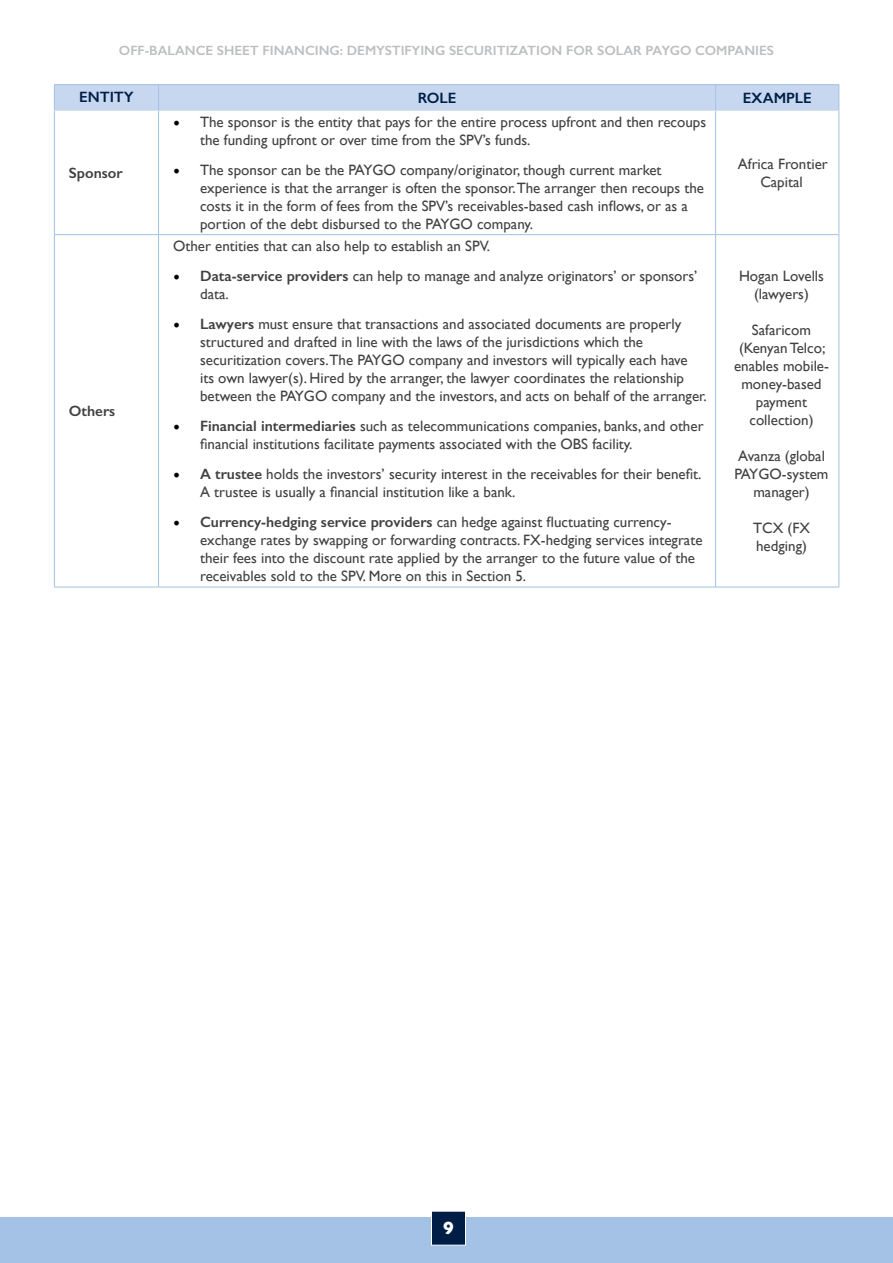
<style>
.page{position:relative;width:893px;height:1263px;background:#fff}
.page>*{position:absolute;margin:0;border:0;box-sizing:border-box;transform-origin:0 0}
.t1{font:700 18px "Gill Sans";color:#fff}
.t2{font:15px/18px "Gill Sans";color:#414042}
.t3{font:600 15px "Gill Sans";color:#001e45}
.t4{font:600 15px "Gill Sans";color:#414042}
.t5{font:600 13.5px "Gill Sans";color:#bcbec0}
.s1{font-family:"Minion Pro";font-size:18px;color:#000}
.s2{font-weight:600}
</style>
<div class="page">
<div style="left:0;top:1217px;width:893px;height:46px;background:#a3c2e6"></div>
<div style="left:431px;top:1211px;width:35px;height:34px;background:#001e45;border:1px solid #fff"></div>
<div style="left:54px;top:85px;width:105px;height:25px;background:#c6d7ef"></div>
<div style="left:159px;top:85px;width:557px;height:25px;background:#c6d7ef"></div>
<div style="left:716px;top:85px;width:123px;height:25px;background:#c6d7ef"></div>
<svg style="left:715px;top:85px;width:1px;height:25px"></svg>
<svg style="left:838px;top:85px;width:1px;height:25px"></svg>
<hr style="left:54px;top:110px;width:1px;height:124px;background:#a3c2e6">
<hr style="left:158px;top:110px;width:1px;height:124px;background:#a3c2e6">
<hr style="left:715px;top:110px;width:1px;height:124px;background:#a3c2e6">
<hr style="left:839px;top:110px;width:1px;height:124px;background:#a3c2e6">
<hr style="left:54px;top:234px;width:105px;height:1px;background:#a3c2e6">
<hr style="left:54px;top:235px;width:1px;height:352px;background:#a3c2e6">
<hr style="left:159px;top:234px;width:557px;height:1px;background:#a3c2e6">
<hr style="left:158px;top:235px;width:1px;height:352px;background:#a3c2e6">
<hr style="left:716px;top:234px;width:123px;height:1px;background:#a3c2e6">
<hr style="left:715px;top:235px;width:1px;height:352px;background:#a3c2e6">
<hr style="left:839px;top:235px;width:1px;height:352px;background:#a3c2e6">
<hr style="left:54px;top:587px;width:105px;height:1px;background:#a3c2e6">
<hr style="left:159px;top:587px;width:557px;height:1px;background:#a3c2e6">
<hr style="left:716px;top:587px;width:123px;height:1px;background:#a3c2e6">
<hr style="left:159px;top:110px;width:557px;height:1px;background:#c6d7ef">
<hr style="left:716px;top:110px;width:123px;height:1px;background:#c6d7ef">
<svg style="left:54px;top:85px;width:1px;height:25px"></svg>
<svg style="left:158px;top:85px;width:1px;height:25px"></svg>
<hr style="left:54px;top:110px;width:105px;height:1px;background:#c6d7ef">
<hr style="left:54px;top:84px;width:105px;height:1px;background:#a6c3e6">
<hr style="left:159px;top:84px;width:557px;height:1px;background:#a6c3e6">
<hr style="left:716px;top:84px;width:123px;height:1px;background:#a6c3e6">
<p class="t5" style="left:119px;top:42px;width:657px">OFF-BALANCE SHEET FINANCING: DEMYSTIFYING SECURITIZATION FOR SOLAR PAYGO COMPANIES</p>
<p class="t3" style="left:79px;top:87px;width:56px">ENTITY</p>
<p class="t3" style="left:418px;top:89px;width:40px">ROLE</p>
<p class="t3" style="left:743px;top:89px;width:71px">EXAMPLE</p>
<p class="t4" style="left:69px;top:164px;width:55px">Sponsor</p>
<p class="t4" style="left:69px;top:402px;width:48px">Others</p>
<p class="t2" style="left:200px;top:112px;width:508px;text-indent:-27px"><span class="s1">•</span> The sponsor is the entity that pays for the entire process upfront and then recoups the funding upfront or over time from the SPV’s funds.</p>
<p class="t2" style="left:200px;top:160px;width:505px;text-indent:-27px"><span class="s1">•</span> The sponsor can be the PAYGO company/originator, though current market experience is that the arranger is often the sponsor.The arranger then recoups the costs it in the form of fees from the SPV’s receivables-based cash inflows, or as a portion of the debt disbursed to the PAYGO company.</p>
<p class="t2" style="left:738px;top:154px;width:91px;text-align:center">Africa Frontier<br>Capital</p>
<p class="t2" style="left:173px;top:237px;width:319px">Other entities that can also help to establish an SPV.</p>
<p class="t2" style="left:200px;top:267px;width:499px;text-indent:-27px"><span class="s1">•</span> <span class="s2">Data-service providers</span> can help to manage and analyze originators’ or sponsors’ data.</p>
<p class="t2" style="left:200px;top:315px;width:508px;text-indent:-27px"><span class="s1">•</span> <span class="s2">Lawyers</span> must ensure that transactions and associated documents are properly structured and drafted in line with the laws of the jurisdictions which the securitization covers.The PAYGO company and investors will typically each have<br>its own lawyer(s). Hired by the arranger, the lawyer coordinates the relationship between the PAYGO company and the investors, and acts on behalf of the arranger.</p>
<p class="t2" style="left:173px;top:417px;width:532px"><span class="s1">•</span> <span class="s2">Financial intermediaries</span> such as telecommunications companies, banks, and other</p>
<p class="t2" style="left:200px;top:435px;width:434px">financial institutions facilitate payments associated with the OBS facility.</p>
<p class="t2" style="left:200px;top:465px;width:503px;text-indent:-27px"><span class="s1">•</span> <span class="s2">A trustee</span> holds the investors’ security interest in the receivables for their benefit.<br>A trustee is usually a financial institution like a bank.</p>
<p class="t2" style="left:200px;top:513px;width:504px;text-indent:-27px"><span class="s1">•</span> <span class="s2">Currency-hedging service providers</span> can hedge against fluctuating currency&shy;exchange rates by swapping or forwarding contracts. FX-hedging services integrate their fees into the discount rate applied by the arranger to the future value of the receivables sold to the SPV. More on this in Section 5.</p>
<p class="t2" style="left:739px;top:267px;width:86px;text-align:center">Hogan Lovells (lawyers)</p>
<p class="t2" style="left:734px;top:321px;width:96px;text-align:center">Safaricom (Kenyan Telco; enables mobile&shy;money-based payment collection)</p>
<p class="t2" style="left:734px;top:447px;width:96px;text-align:center">Avanza (global<br>PAYGO-system manager)</p>
<p class="t2" style="left:753px;top:519px;width:58px">TCX (FX hedging)</p>
<p class="t1" style="left:443px;top:1214px;width:12px">9</p>
</div>
